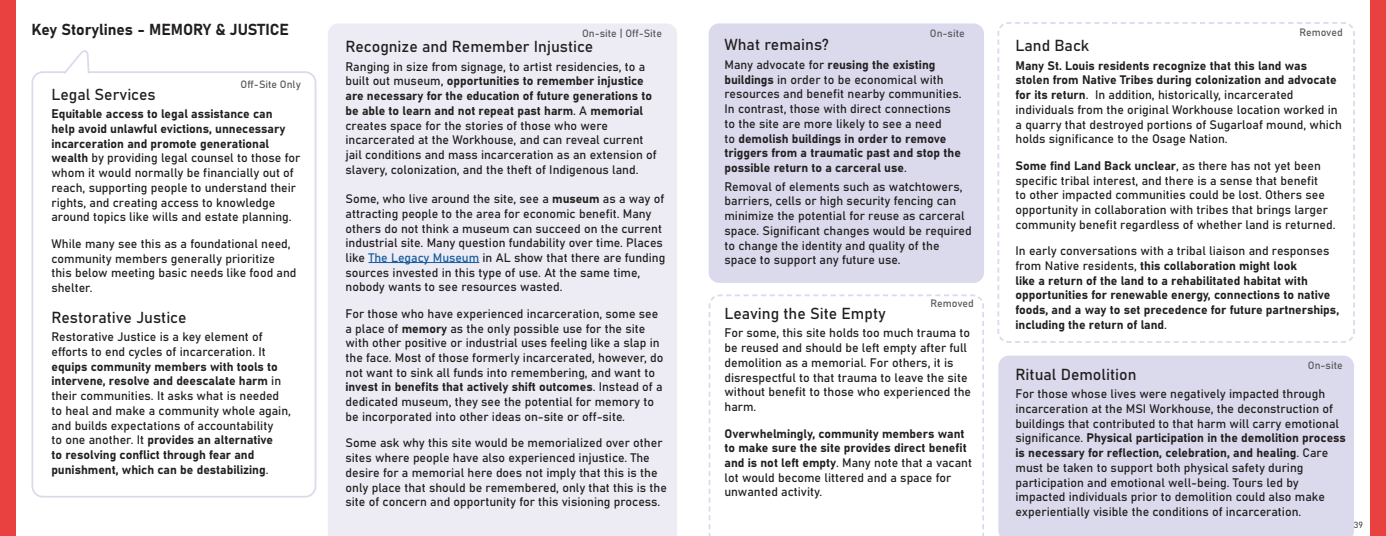
<style>
.page{position:relative;width:1386px;height:536px;background:#fff}
.page>*{position:absolute;margin:0;border:0;box-sizing:border-box;transform-origin:0 0}
.Paragraph_Style_-_Highlight{font:15.75px "Bahnschrift";color:#231f20}
.Heading{font:15.75px "Bahnschrift";color:#231f20}
.Paragraph_Style_-_Highlight-2{font:12.25px/14.7px "Bahnschrift";color:#231f20}
.Note_-_Gray{font:10.5px "Bahnschrift";color:#595a5c}
.t1{font:8.75px "Bahnschrift";color:#231f20}
.s1{color:#175d9e}
</style>
<div class="page">
<div style="left:0;top:0;width:16px;height:536px;background:#e94140"></div>
<div style="left:328px;top:23px;width:349px;height:513px;background:#edecf5"></div>
<hr style="left:368px;top:262px;width:111px;height:1px;background:#175d9e">
<div style="left:32px;top:71px;width:284px;height:426px;border:2px solid #dbdaec;border-radius:10px"></div>
<svg style="left:62px;top:50px;width:28px;height:24px"></svg>
<div style="left:1370px;top:0;width:16px;height:536px;background:#e94140"></div>
<svg style="left:997px;top:22px;width:358px;height:321px"></svg>
<div style="left:998px;top:355px;width:356px;height:181px;background:#dbdaec"></div>
<div style="left:709px;top:23px;width:275px;height:260px;background:#dbdaec;border-radius:10px"></div>
<svg style="left:708px;top:294px;width:276px;height:242px"></svg>
<p class="Heading" style="left:32px;top:17px;width:259px">Key Storylines - MEMORY &amp; JUSTICE</p>
<p class="Note_-_Gray" style="left:241px;top:76px;width:62px">Off-Site Only</p>
<p class="Paragraph_Style_-_Highlight" style="left:51px;top:82px;width:106px">Legal Services</p>
<p class="Paragraph_Style_-_Highlight-2" style="left:51px;top:106px;width:250px">Equitable access to legal assistance can<br>help avoid unlawful evictions, unnecessary incarceration and promote generational wealth by providing legal counsel to those for whom it would normally be financially out of reach, supporting people to understand their rights, and creating access to knowledge around topics like wills and estate planning.</p>
<p class="Paragraph_Style_-_Highlight-2" style="left:51px;top:235px;width:247px">While many see this as a foundational need, community members generally prioritize this below meeting basic needs like food and shelter.</p>
<p class="Paragraph_Style_-_Highlight" style="left:51px;top:305px;width:137px">Restorative Justice</p>
<p class="Paragraph_Style_-_Highlight-2" style="left:51px;top:329px;width:241px">Restorative Justice is a key element of efforts to end cycles of incarceration. It equips community members with tools to intervene, resolve and deescalate harm in their communities. It asks what is needed to heal and make a community whole again, and builds expectations of accountability<br>to one another. It provides an alternative<br>to resolving conflict through fear and punishment, which can be destabilizing.</p>
<p class="Note_-_Gray" style="left:582px;top:25px;width:81px">On-site | Off-Site</p>
<p class="Paragraph_Style_-_Highlight" style="left:346px;top:34px;width:249px">Recognize and Remember Injustice</p>
<p class="Paragraph_Style_-_Highlight-2" style="left:346px;top:58px;width:313px">Ranging in size from signage, to artist residencies, to a built out museum, opportunities to remember injustice are necessary for the education of future generations to be able to learn and not repeat past harm. A memorial creates space for the stories of those who were incarcerated at the Workhouse, and can reveal current jail conditions and mass incarceration as an extension of slavery, colonization, and the theft of Indigenous land.</p>
<p class="Paragraph_Style_-_Highlight-2" style="left:346px;top:190px;width:321px">Some, who live around the site, see a museum as a way of attracting people to the area for economic benefit. Many others do not think a museum can succeed on the current industrial site. Many question fundability over time. Places like <span class="s1">The Legacy Museum</span> in AL show that there are funding sources invested in this type of use. At the same time, nobody wants to see resources wasted.</p>
<p class="Paragraph_Style_-_Highlight-2" style="left:346px;top:305px;width:320px">For those who have experienced incarceration, some see a place of memory as the only possible use for the site with other positive or industrial uses feeling like a slap in the face. Most of those formerly incarcerated, however, do not want to sink all funds into remembering, and want to invest in benefits that actively shift outcomes. Instead of a dedicated museum, they see the potential for memory to be incorporated into other ideas on-site or off-site.</p>
<p class="Paragraph_Style_-_Highlight-2" style="left:346px;top:435px;width:323px">Some ask why this site would be memorialized over other sites where people have also experienced injustice. The desire for a memorial here does not imply that this is the only place that should be remembered, only that this is the site of concern and opportunity for this visioning process.</p>
<p class="Note_-_Gray" style="left:930px;top:25px;width:36px">On-site</p>
<p class="Note_-_Gray" style="left:1300px;top:24px;width:45px">Removed</p>
<p class="Paragraph_Style_-_Highlight" style="left:724px;top:33px;width:106px">What remains?</p>
<p class="Paragraph_Style_-_Highlight-2" style="left:724px;top:56px;width:239px">Many advocate for reusing the existing buildings in order to be economical with resources and benefit nearby communities.<br>In contrast, those with direct connections to the site are more likely to see a need<br>to demolish buildings in order to remove triggers from a traumatic past and stop the possible return to a carceral use.</p>
<p class="Paragraph_Style_-_Highlight-2" style="left:724px;top:178px;width:249px">Removal of elements such as watchtowers, barriers, cells or high security fencing can minimize the potential for reuse as carceral space. Significant changes would be required to change the identity and quality of the space to support any future use.</p>
<p class="Note_-_Gray" style="left:931px;top:295px;width:45px">Removed</p>
<p class="Paragraph_Style_-_Highlight" style="left:724px;top:301px;width:163px">Leaving the Site Empty</p>
<p class="Paragraph_Style_-_Highlight-2" style="left:724px;top:325px;width:248px">For some, this site holds too much trauma to be reused and should be left empty after full demolition as a memorial. For others, it is disrespectful to that trauma to leave the site without benefit to those who experienced the harm.</p>
<p class="Paragraph_Style_-_Highlight-2" style="left:724px;top:425px;width:249px">Overwhelmingly, community members want to make sure the site provides direct benefit and is not left empty. Many note that a vacant lot would become littered and a space for unwanted activity.</p>
<p class="Paragraph_Style_-_Highlight" style="left:1016px;top:34px;width:75px">Land Back</p>
<p class="Paragraph_Style_-_Highlight-2" style="left:1016px;top:57px;width:328px">Many St. Louis residents recognize that this land was stolen from Native Tribes during colonization and advocate for its return. In addition, historically, incarcerated individuals from the original Workhouse location worked in a quarry that destroyed portions of Sugarloaf mound, which holds significance to the Osage Nation.</p>
<p class="Paragraph_Style_-_Highlight-2" style="left:1016px;top:157px;width:322px">Some find Land Back unclear, as there has not yet been specific tribal interest, and there is a sense that benefit<br>to other impacted communities could be lost. Others see opportunity in collaboration with tribes that brings larger community benefit regardless of whether land is returned.</p>
<p class="Paragraph_Style_-_Highlight-2" style="left:1016px;top:242px;width:325px">In early conversations with a tribal liaison and responses from Native residents, this collaboration might look<br>like a return of the land to a rehabilitated habitat with opportunities for renewable energy, connections to native foods, and a way to set precedence for future partnerships, including the return of land.</p>
<p class="Paragraph_Style_-_Highlight" style="left:1016px;top:362px;width:122px">Ritual Demolition</p>
<p class="Paragraph_Style_-_Highlight-2" style="left:1016px;top:385px;width:332px">For those whose lives were negatively impacted through incarceration at the MSI Workhouse, the deconstruction of buildings that contributed to that harm will carry emotional significance. Physical participation in the demolition process is necessary for reflection, celebration, and healing. Care must be taken to support both physical safety during participation and emotional well-being. Tours led by impacted individuals prior to demolition could also make experientially visible the conditions of incarceration.</p>
<p class="Note_-_Gray" style="left:1308px;top:357px;width:36px">On-site</p>
<p class="t1" style="left:1354px;top:517px;width:11px">39</p>
</div>
